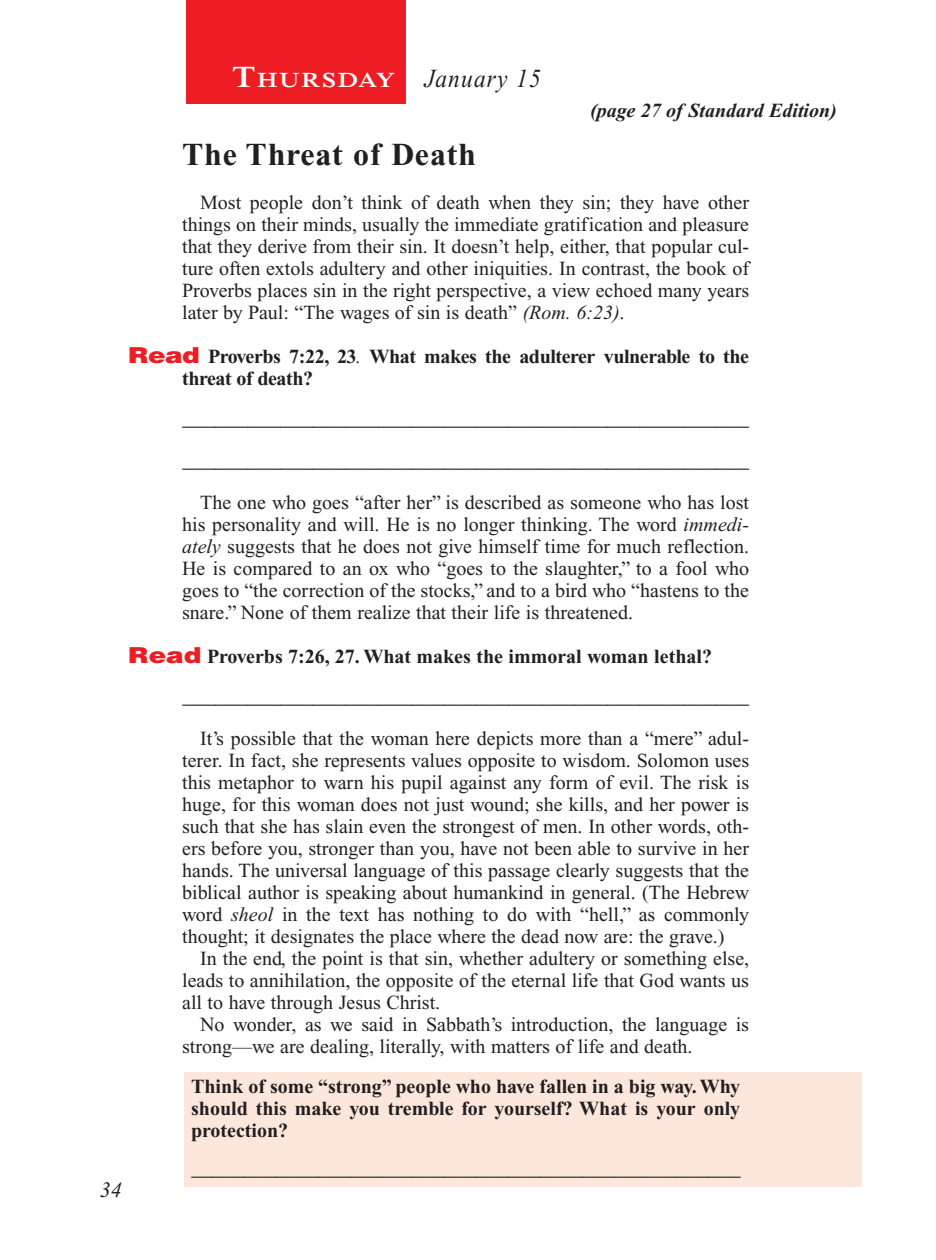
<style>
.page{position:relative;width:936px;height:1260px;background:#fff}
.page>*{position:absolute;margin:0;border:0;box-sizing:border-box;transform-origin:0 0}
.Head{font:700 32px "Times New Roman PS Std";letter-spacing:.025em;color:#231f20}
.Lesson_Dates{font:italic 26px "Times New Roman PS Std";letter-spacing:.05em;color:#231f20;scale:.9 1}
.Blank_Lines_SB{font:22px "Times New Roman PS Std";color:#231f20}
.Blank_Lines{font:22px "Times New Roman PS Std";color:#231f20}
.Blank_Lines_In_Scree{font:22px "Times New Roman PS Std";color:#231f20;scale:.96 1}
.t1{font:italic 22px "Times New Roman PS Std";color:#231f20}
.Daily_Header{font:600 21px "Times NRMT Std";letter-spacing:.07em;color:#fff;scale:1.1 1}
.Body{font:20px/22px "Times New Roman PS Std";color:#231f20;text-align:justify}
.x-screened_box-text{font:700 20px/22px "Times New Roman PS Std";color:#231f20;text-align:justify}
.Question{font:700 20px/22px "Times New Roman PS Std";letter-spacing:-.02em;color:#231f20}
.Question-2{font:700 20px "Times New Roman PS Std";color:#231f20}
.Page_from_SE{font:italic 700 20px "Times New Roman PS Std";color:#231f20}
.s1{font-size:30px}
.s2{font-style:italic}
.s3{font-family:"Helvetica LT Std";font-weight:900;font-size:22px;color:#ee1d23}
.s4{font-weight:400;font-style:italic}
</style>
<div class="page">
<div style="left:186px;top:0;width:220px;height:103px;background:#ee1d23"></div>
<div style="left:184px;top:1072px;width:677px;height:114px;background:#fde7dc"></div>
<p class="Daily_Header" style="left:232px;top:68px;width:150px"><span class="s1">T</span>HURSDAY</p>
<p class="Lesson_Dates" style="left:425px;top:64px;width:131px">January 15</p>
<p class="Page_from_SE" style="left:590px;top:100px;width:248px">(page 27 of Standard Edition)</p>
<p class="Head" style="left:182px;top:136px;width:295px">The Threat of Death</p>
<p class="Body" style="left:182px;top:191px;width:569px;text-indent:18px">Most people don’t think of death when they sin; they have other things on their minds, usually the immediate gratification and pleasure that they derive from their sin. It doesn’t help, either, that popular cul&shy;ture often extols adultery and other iniquities. In contrast, the book of Proverbs places sin in the right perspective, a view echoed many years later by Paul: “The wages of sin is death” <span class="s2">(Rom. 6:23)</span>.</p>
<p class="Question" style="left:182px;top:345px;width:568px;text-indent:-54px"><span class="s3">Read</span> Proverbs 7:22, 23<span class="s4">.</span> What makes the adulterer vulnerable to the threat of death?</p>
<p class="Blank_Lines_SB" style="left:183px;top:405px;width:568px">____________________________________________________</p>
<p class="t1" style="left:100px;top:1178px;width:23px">34</p>
<p class="Blank_Lines" style="left:183px;top:447px;width:568px">____________________________________________________</p>
<p class="Body" style="left:182px;top:491px;width:569px;text-indent:18px">The one who goes “after her” is described as someone who has lost his personality and will. He is no longer thinking. The word <span class="s2">immedi&shy;ately</span> suggests that he does not give himself time for much reflection.<br>He is compared to an ox who “goes to the slaughter,” to a fool who goes to “the correction of the stocks,” and to a bird who “hastens to the snare.” None of them realize that their life is threatened.</p>
<p class="Question-2" style="left:128px;top:645px;width:585px"><span class="s3">Read</span> Proverbs 7:26, 27. What makes the immoral woman lethal?</p>
<p class="Blank_Lines_SB" style="left:183px;top:683px;width:568px">____________________________________________________</p>
<p class="Body" style="left:182px;top:727px;width:569px;text-indent:18px">It’s possible that the woman here depicts more than a “mere” adul&shy;terer. In fact, she represents values opposite to wisdom. Solomon uses this metaphor to warn his pupil against any form of evil. The risk is huge, for this woman does not just wound; she kills, and her power is such that she has slain even the strongest of men. In other words, oth&shy;ers before you, stronger than you, have not been able to survive in her hands. The universal language of this passage clearly suggests that the biblical author is speaking about humankind in general. (The Hebrew word <span class="s2">sheol</span> in the text has nothing to do with “hell,” as commonly thought; it designates the place where the dead now are: the grave.)</p>
<p class="Body" style="left:182px;top:947px;width:569px;text-indent:18px">In the end, the point is that sin, whether adultery or something else, leads to annihilation, the opposite of the eternal life that God wants us all to have through Jesus Christ.</p>
<p class="Body" style="left:182px;top:1013px;width:568px;text-indent:18px">No wonder, as we said in Sabbath’s introduction, the language is strong—we are dealing, literally, with matters of life and death.</p>
<p class="x-screened_box-text" style="left:191px;top:1075px;width:551px">Think of some “strong” people who have fallen in a big way. Why should this make you tremble for yourself? What is your only protection?</p>
<p class="Blank_Lines_In_Scree" style="left:192px;top:1155px;width:573px">____________________________________________________</p>
</div>
